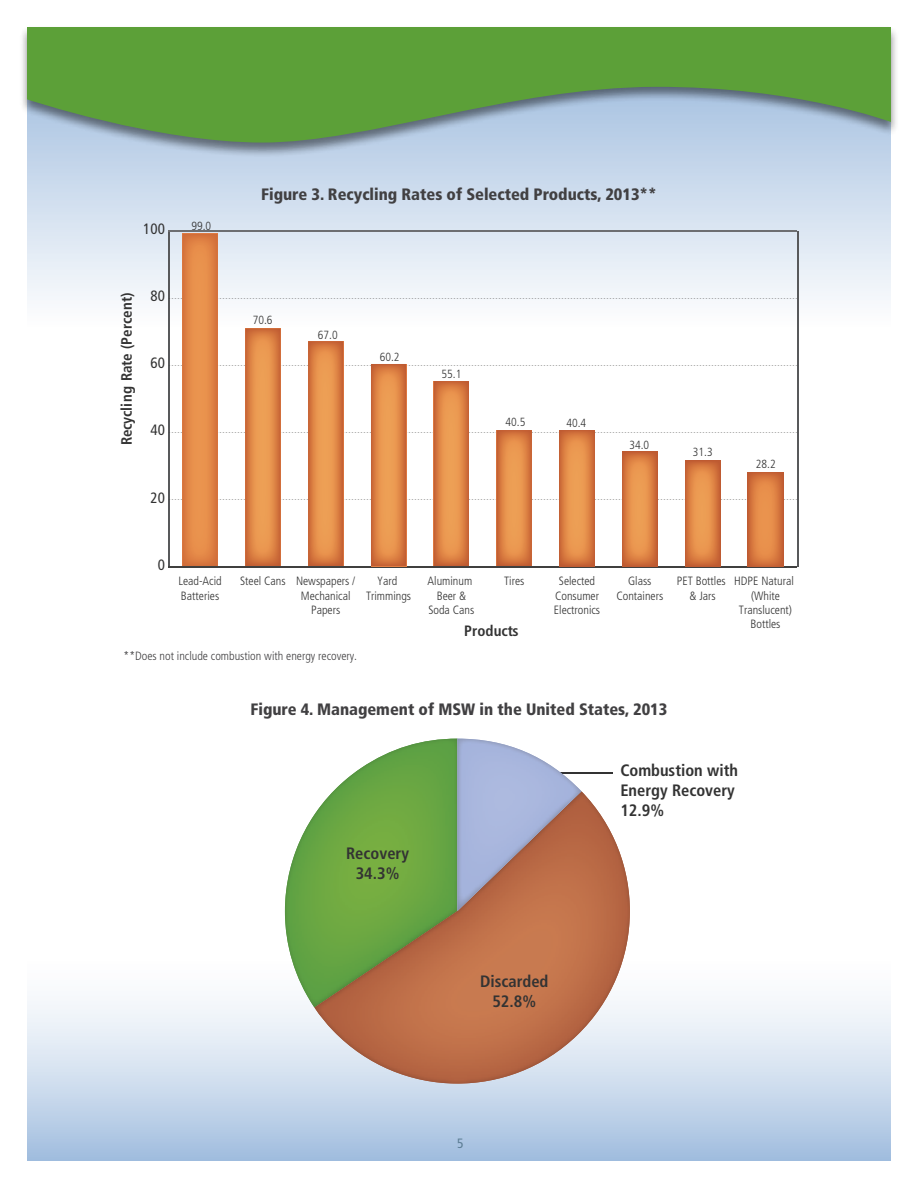
<style>
.page{position:relative;width:918px;height:1188px;background:#fff}
.page>*{position:absolute;margin:0;border:0;box-sizing:border-box;transform-origin:0 0}
.Figure_title{font:900 condensed 16.5px "Frutiger LT Pro";color:#414042}
.t1{font:700 condensed 16.5px/19.8px "Frutiger LT Std";color:#333;text-align:center}
.t2{font:700 condensed 15px "Frutiger LT Std";letter-spacing:.005em;color:#333}
.t3{font:condensed 15px "Frutiger LT Std";color:#333}
.t4{font:condensed 13.5px "Frutiger LT Pro";color:#5d7e95}
.t5{font:300 condensed 12px/14.4px "Frutiger LT Std";color:#333;text-align:center}
.footnote{font:300 condensed 12px "Frutiger LT Pro";color:#414042}
.t6{font:300 condensed 11.85px "Frutiger LT Std";color:#333}
</style>
<div class="page">
<svg style="left:27px;top:157px;width:864px;height:169px"></svg>
<div style="left:19px;top:26px;width:880px;height:131px;background:#000;opacity:.48"></div>
<svg style="left:27px;top:27px;width:864px;height:116px;background:#6ea55f"></svg>
<div style="left:27px;top:952px;width:864px;height:209px;background:linear-gradient(to bottom,#fff,#a8c2e1)"></div>
<hr style="left:521px;top:772px;width:91px;height:2px;background:#333">
<img style="left:285px;top:739px;width:172px;height:269px">
<svg style="left:630px;top:952px;width:18px;height:132px"></svg>
<img style="left:314px;top:791px;width:316px;height:293px">
<img style="left:457px;top:739px;width:124px;height:172px">
<hr style="left:168px;top:231px;width:1px;height:336px;background:#58595b">
<hr style="left:169px;top:566px;width:628px;height:2px;background:#40403f">
<svg style="left:169px;top:499px;width:628px;height:1px"></svg>
<svg style="left:169px;top:432px;width:628px;height:1px"></svg>
<svg style="left:169px;top:365px;width:628px;height:1px"></svg>
<svg style="left:169px;top:298px;width:628px;height:1px"></svg>
<hr style="left:169px;top:230px;width:628px;height:2px;background:#6d6e71">
<img style="left:183px;top:234px;width:35px;height:332px">
<img style="left:245px;top:328px;width:36px;height:238px">
<img style="left:308px;top:341px;width:35px;height:225px">
<img style="left:371px;top:364px;width:35px;height:202px">
<img style="left:434px;top:381px;width:35px;height:185px">
<img style="left:497px;top:430px;width:35px;height:136px">
<img style="left:559px;top:430px;width:36px;height:136px">
<img style="left:622px;top:452px;width:35px;height:114px">
<img style="left:685px;top:461px;width:35px;height:105px">
<img style="left:748px;top:472px;width:35px;height:95px">
<hr style="left:797px;top:231px;width:1px;height:336px;background:#58595b">
<p class="t3" style="left:143px;top:220px;width:23px">100</p>
<p class="t2" style="left:118px;top:445px;width:154px;rotate:-90deg">Recycling Rate (Percent)</p>
<p class="t3" style="left:150px;top:287px;width:16px">80</p>
<p class="t3" style="left:150px;top:354px;width:16px">60</p>
<p class="t3" style="left:150px;top:422px;width:16px">40</p>
<p class="t3" style="left:150px;top:489px;width:16px">20</p>
<p class="t6" style="left:191px;top:220px;width:21px">99.0</p>
<p class="Figure_title" style="left:261px;top:185px;width:397px">Figure 3. Recycling Rates of Selected Products, 2013**</p>
<p class="t6" style="left:253px;top:313px;width:21px">70.6</p>
<p class="t6" style="left:318px;top:328px;width:21px">67.0</p>
<p class="t6" style="left:380px;top:350px;width:21px">60.2</p>
<p class="t6" style="left:442px;top:367px;width:21px">55.1</p>
<p class="t6" style="left:506px;top:415px;width:21px">40.5</p>
<p class="t6" style="left:566px;top:416px;width:21px">40.4</p>
<p class="t6" style="left:629px;top:438px;width:21px">34.0</p>
<p class="t6" style="left:693px;top:445px;width:21px">31.3</p>
<p class="t6" style="left:756px;top:457px;width:21px">28.2</p>
<p class="t3" style="left:158px;top:556px;width:9px">0</p>
<p class="t5" style="left:178px;top:574px;width:45px">Lead-Acid</p>
<p class="t5" style="left:240px;top:574px;width:47px">Steel Cans</p>
<p class="t5" style="left:181px;top:589px;width:40px">Batteries</p>
<p class="t5" style="left:296px;top:574px;width:61px">Newspapers /<br>Mechanical<br>Papers</p>
<p class="t5" style="left:366px;top:574px;width:47px">Yard<br>Trimmings</p>
<p class="footnote" style="left:124px;top:649px;width:235px">**Does not include combustion with energy recovery.</p>
<p class="t5" style="left:428px;top:574px;width:46px">Aluminum</p>
<p class="t5" style="left:504px;top:574px;width:22px">Tires</p>
<p class="t5" style="left:428px;top:589px;width:47px">Beer &amp;<br>Soda Cans</p>
<p class="t2" style="left:464px;top:622px;width:56px">Products</p>
<p class="t5" style="left:554px;top:574px;width:48px">Selected<br>Consumer<br>Electronics</p>
<p class="t5" style="left:616px;top:574px;width:48px">Glass<br>Containers</p>
<p class="t5" style="left:677px;top:574px;width:50px">PET Bottles &amp; Jars</p>
<p class="t5" style="left:734px;top:574px;width:61px">HDPE Natural (White<br>Translucent)<br>Bottles</p>
<p class="Figure_title" style="left:251px;top:699px;width:418px">Figure 4. Management of MSW in the United States, 2013</p>
<p class="t1" style="left:346px;top:844px;width:64px">Recovery<br>34.3%</p>
<p class="t1" style="left:480px;top:972px;width:70px">Discarded<br>52.8%</p>
<p class="t4" style="left:457px;top:1136px;width:8px">5</p>
<p class="t1" style="left:620px;top:761px;width:119px;text-align:left">Combustion with<br>Energy Recovery<br>12.9%</p>
</div>
